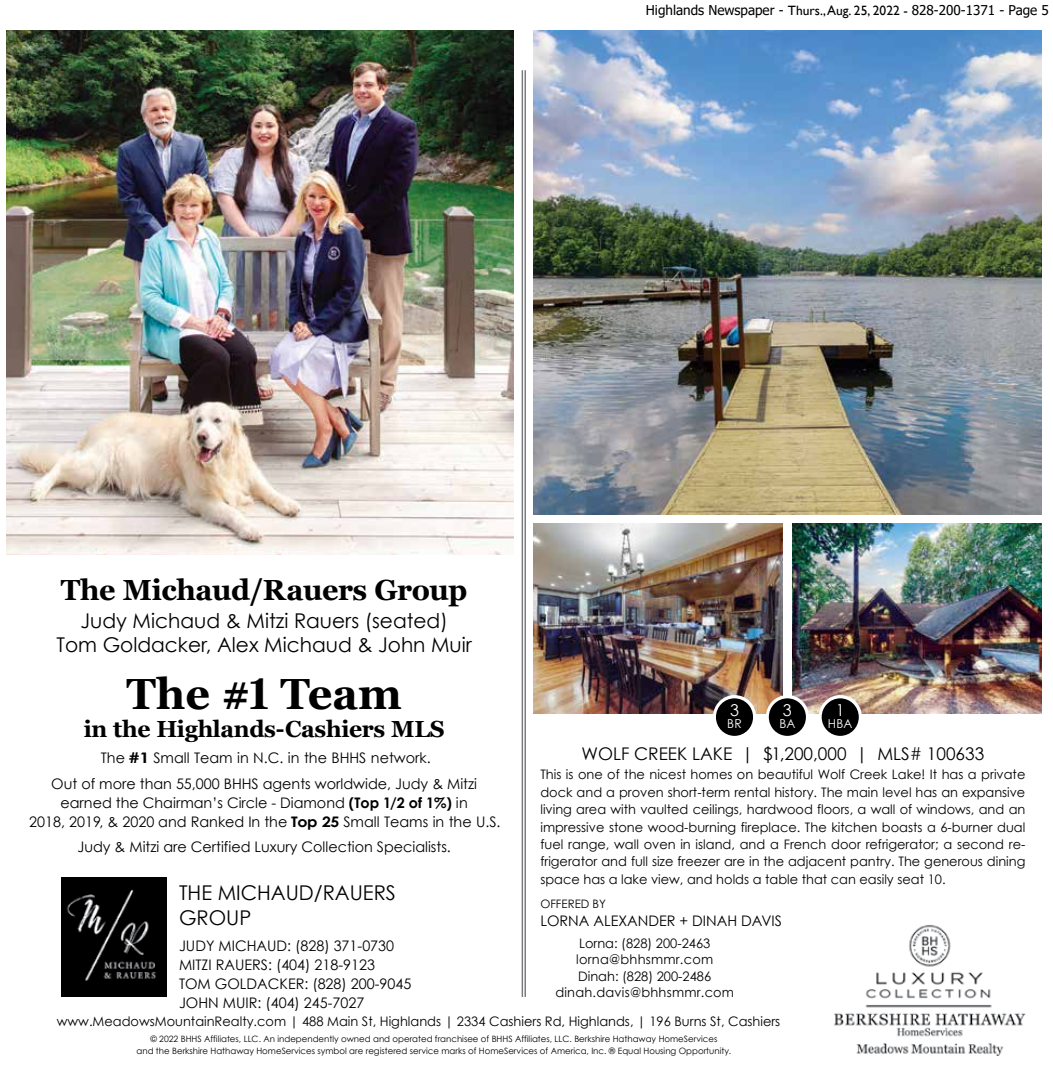
<style>
.page{position:relative;width:1053px;height:1069px;background:#fff}
.page>*{position:absolute;margin:0;border:0;box-sizing:border-box;transform-origin:0 0}
.t1{font:700 43.5px "Georgia";color:#000}
.t2{font:700 29.1px "Georgia";letter-spacing:-.015em;color:#000}
.t3{font:700 23.25px "Georgia";letter-spacing:-.015em;color:#000}
.t4{font:20.4px/24.8px "Century Gothic";color:#000;text-align:center}
.t5{font:17.4px "Century Gothic";color:#000}
.t6{font:16.35px "Century Gothic";color:#fff}
.t7{font:14.55px/18.9px "Century Gothic";color:#000;text-align:center}
.t8{font:13.5px "Tahoma";color:#000}
.t9{font:13.05px/17.4px "Century Gothic";color:#000;text-align:justify}
.t10{font:13.05px/16.5px "Century Gothic";letter-spacing:.02em;color:#000;text-align:center}
.t11{font:12.3px "Century Gothic";letter-spacing:.01em;color:#fff}
.t12{font:11.55px "Century Gothic";color:#000}
.t13{font:8.7px/11.6px "Century Gothic";color:#000;text-align:center}
.s1{font-family:"Gill Sans"}
.s2{font-weight:700}
</style>
<div class="page">
<img style="left:834px;top:924px;width:191px;height:130px">
<hr style="left:522px;top:70px;width:1px;height:926px;background:#77787b">
<hr style="left:525px;top:70px;width:1px;height:926px;background:#77787b">
<img style="left:6px;top:31px;width:508px;height:523px">
<img style="left:61px;top:877px;width:105px;height:119px">
<img style="left:793px;top:523px;width:248px;height:190px">
<img style="left:534px;top:523px;width:248px;height:190px">
<img style="left:534px;top:31px;width:507px;height:484px">
<svg style="left:713px;top:695px;width:43px;height:43px"></svg>
<div style="left:716px;top:698px;width:37px;height:37px;background:#000;border-radius:50%"></div>
<svg style="left:766px;top:695px;width:43px;height:43px"></svg>
<div style="left:769px;top:698px;width:37px;height:37px;background:#000;border-radius:50%"></div>
<svg style="left:819px;top:695px;width:43px;height:43px"></svg>
<div style="left:822px;top:698px;width:37px;height:37px;background:#000;border-radius:50%"></div>
<p class="t8" style="left:646px;top:1px;width:405px">Highlands Newspaper - <span class="s1">Thurs., Aug. 25, 2022 -</span> 828-200-1371 - Page 5</p>
<h2 class="t2" style="left:61px;top:571px;width:408px">The Michaud/Rauers Group</h2>
<h3 class="t4" style="left:56px;top:607px;width:417px">Judy Michaud &amp; Mitzi Rauers (seated)<br>Tom Goldacker, Alex Michaud &amp; John Muir</h3>
<h1 class="t1" style="left:127px;top:665px;width:277px">The #1 Team</h1>
<h3 class="t3" style="left:84px;top:713px;width:362px">in the Highlands-Cashiers MLS</h3>
<p class="t7" style="left:51px;top:745px;width:427px;line-height:25.3px">The <span class="s2">#1</span> Small Team in N.C. in the BHHS network.<br>Out of more than 55,000 BHHS agents worldwide, Judy &amp; Mitzi</p>
<p class="t7" style="left:29px;top:792px;width:473px">earned the Chairman’s Circle - Diamond <span class="s2">(Top 1/2 of 1%)</span> in<br>2018, 2019, &amp; 2020 and Ranked In the <span class="s2">Top 25</span> Small Teams in the U.S.</p>
<p class="t7" style="left:77px;top:836px;width:375px">Judy &amp; Mitzi are Certified Luxury Collection Specialists.</p>
<h3 class="t4" style="left:179px;top:880px;width:218px;text-align:left">THE MICHAUD/RAUERS<br>GROUP</h3>
<p class="t7" style="left:179px;top:935px;width:234px;text-align:left">JUDY MICHAUD: (828) 371-0730<br>MITZI RAUERS: (404) 218-9123<br>TOM GOLDACKER: (828) 200-9045<br>JOHN MUIR: (404) 245-7027</p>
<p class="t6" style="left:730px;top:698px;width:10px">3</p>
<p class="t11" style="left:727px;top:715px;width:16px">BR</p>
<p class="t6" style="left:783px;top:698px;width:10px">3</p>
<p class="t11" style="left:779px;top:715px;width:17px">BA</p>
<p class="t6" style="left:836px;top:698px;width:10px">1</p>
<p class="t11" style="left:828px;top:715px;width:26px">HBA</p>
<h3 class="t5" style="left:582px;top:741px;width:404px">WOLF CREEK LAKE | $1,200,000 | MLS# 100633</h3>
<p class="t9" style="left:540px;top:765px;width:486px">This is one of the nicest homes on beautiful Wolf Creek Lake! It has a private dock and a proven short-term rental history. The main level has an expansive living area with vaulted ceilings, hardwood floors, a wall of windows, and an impressive stone wood-burning fireplace. The kitchen boasts a 6-burner dual fuel range, wall oven in island, and a French door refrigerator; a second re&shy;frigerator and full size freezer are in the adjacent pantry. The generous dining space has a lake view, and holds a table that can easily seat 10.</p>
<p class="t12" style="left:540px;top:895px;width:67px">OFFERED BY</p>
<p class="t7" style="left:540px;top:910px;width:243px">LORNA ALEXANDER + DINAH DAVIS</p>
<p class="t10" style="left:555px;top:934px;width:180px">Lorna: (828) 200-2463 lorna@bhhsmmr.com<br>Dinah: (828) 200-2486 dinah.davis@bhhsmmr.com</p>
<p class="t13" style="left:137px;top:1033px;width:596px">© 2022 BHHS Affiliates, LLC. An independently owned and operated franchisee of BHHS Affiliates, LLC. Berkshire Hathaway HomeServices<br>and the Berkshire Hathaway HomeServices symbol are registered service marks of HomeServices of America, Inc. ® Equal Housing Opportunity.</p>
<p class="t9" style="left:57px;top:1011px;width:725px">www.MeadowsMountainRealty.com | 488 Main St, Highlands | 2334 Cashiers Rd, Highlands, | 196 Burns St, Cashiers</p>
</div>
